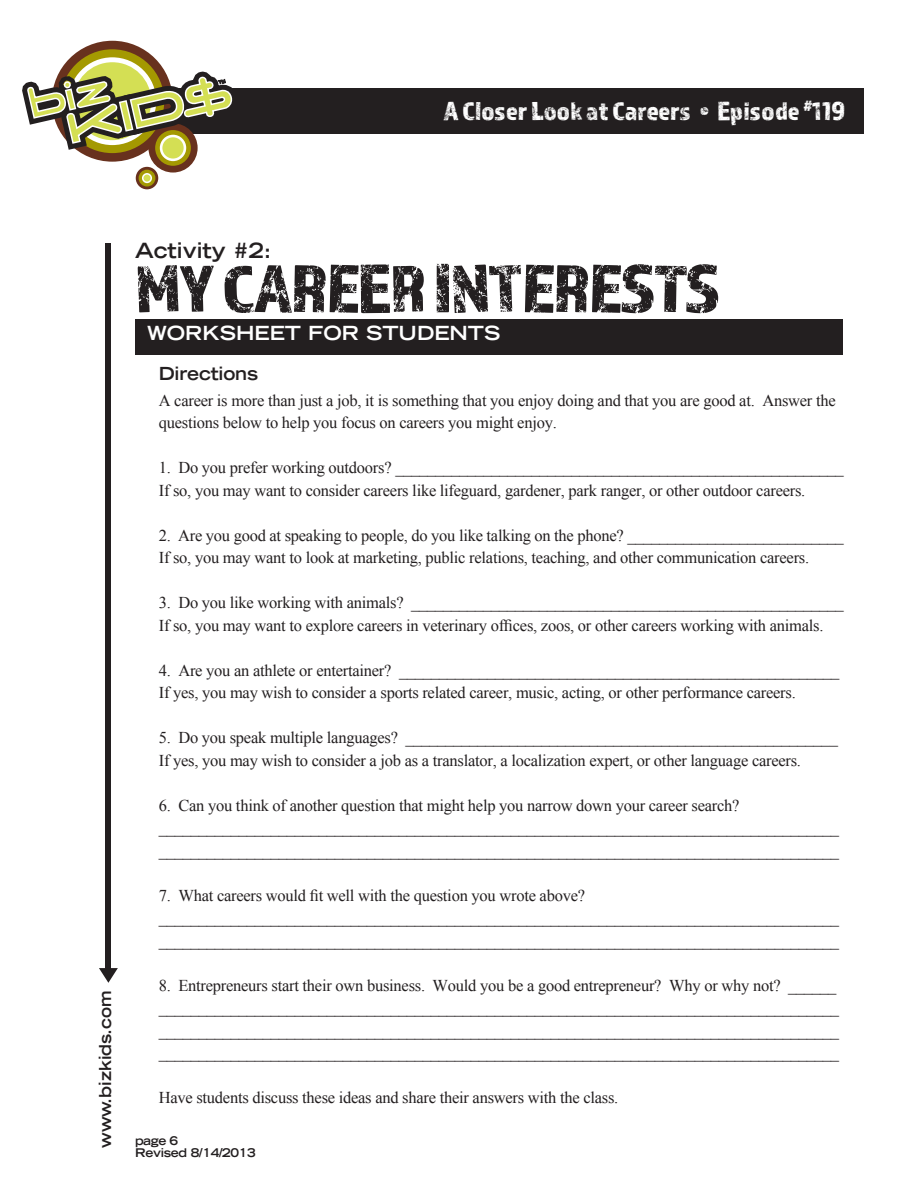
<style>
.page{position:relative;width:918px;height:1188px;background:#fff}
.page>*{position:absolute;margin:0;border:0;box-sizing:border-box;transform-origin:0 0}
.t1{font:70.5px "Almaq Rough";letter-spacing:-.025em;color:#231f20}
.t2{font:27px "Almaq Rough";color:#fff}
.t3{font:700 expanded 21px "Trade Gothic LT Std";color:#231f20}
.t4{font:700 expanded 19.5px "Trade Gothic LT Std";color:#fff}
.SUBHEAD{font:700 expanded 18px "Trade Gothic LT Std";letter-spacing:-.01em;color:#231f20}
.t5{font:16.5px/22.5px "Times New Roman";letter-spacing:-.015em;color:#231f20}
.t6{font:700 expanded 16.5px "Trade Gothic LT Std";color:#231f20}
.t7{font:700 expanded 12px/12px "Trade Gothic LT Std";letter-spacing:-.025em;color:#231f20}
</style>
<div class="page">
<div style="left:99px;top:88px;width:765px;height:45px;background:#231f20"></div>
<div style="left:106px;top:243px;width:5px;height:730px;background:#231f20"></div>
<svg style="left:99px;top:968px;width:19px;height:15px"></svg>
<svg style="left:22px;top:40px;width:215px;height:150px"></svg>
<div style="left:136px;top:320px;width:707px;height:35px;background:#231f20"></div>
<h2 class="t2" style="left:444px;top:95px;width:402px">A Closer Look at Careers • Episode <sup>#</sup>119</h2>
<p class="t6" style="left:95px;top:1148px;width:159px;rotate:-90deg">www.bizkids.com</p>
<p class="t3" style="left:135px;top:237px;width:138px">Activity #2:</p>
<p class="t1" style="left:135px;top:246px;width:587px">MY CAREER INTERESTS</p>
<p class="t4" style="left:147px;top:321px;width:355px">WORKSHEET FOR STUDENTS</p>
<p class="SUBHEAD" style="left:159px;top:362px;width:101px">Directions</p>
<p class="t5" style="left:159px;top:389px;width:678px">A career is more than just a job, it is something that you enjoy doing and that you are good at. Answer the questions below to help you focus on careers you might enjoy.</p>
<p class="t5" style="left:159px;top:456px;width:686px">1. Do you prefer working outdoors? ________________________________________________________</p>
<p class="t5" style="left:159px;top:479px;width:648px">If so, you may want to consider careers like lifeguard, gardener, park ranger, or other outdoor careers.</p>
<p class="t5" style="left:159px;top:524px;width:686px">2. Are you good at speaking to people, do you like talking on the phone? ___________________________</p>
<p class="t5" style="left:159px;top:546px;width:652px">If so, you may want to look at marketing, public relations, teaching, and other communication careers.</p>
<p class="t5" style="left:159px;top:591px;width:686px">3. Do you like working with animals? ______________________________________________________</p>
<p class="t5" style="left:159px;top:614px;width:666px">If so, you may want to explore careers in veterinary offices, zoos, or other careers working with animals.</p>
<p class="t5" style="left:159px;top:659px;width:682px">4. Are you an athlete or entertainer? _______________________________________________________</p>
<p class="t5" style="left:159px;top:681px;width:639px">If yes, you may wish to consider a sports related career, music, acting, or other performance careers.</p>
<p class="t5" style="left:159px;top:726px;width:681px">5. Do you speak multiple languages? ______________________________________________________</p>
<p class="t5" style="left:159px;top:749px;width:644px">If yes, you may wish to consider a job as a translator, a localization expert, or other language careers.</p>
<p class="t5" style="left:159px;top:794px;width:582px">6. Can you think of another question that might help you narrow down your career search?</p>
<p class="t5" style="left:159px;top:816px;width:682px">_____________________________________________________________________________________</p>
<p class="t5" style="left:159px;top:839px;width:682px">_____________________________________________________________________________________</p>
<p class="t5" style="left:159px;top:884px;width:428px">7. What careers would fit well with the question you wrote above?</p>
<p class="t5" style="left:159px;top:906px;width:682px">_____________________________________________________________________________________</p>
<p class="t5" style="left:159px;top:929px;width:682px">_____________________________________________________________________________________</p>
<p class="t5" style="left:159px;top:974px;width:682px">8. Entrepreneurs start their own business. Would you be a good entrepreneur? Why or why not? ______ _____________________________________________________________________________________ _____________________________________________________________________________________ _____________________________________________________________________________________</p>
<p class="t5" style="left:159px;top:1086px;width:461px">Have students discuss these ideas and share their answers with the class.</p>
<p class="t7" style="left:135px;top:1135px;width:122px">page 6<br>Revised 8/14/2013</p>
</div>
